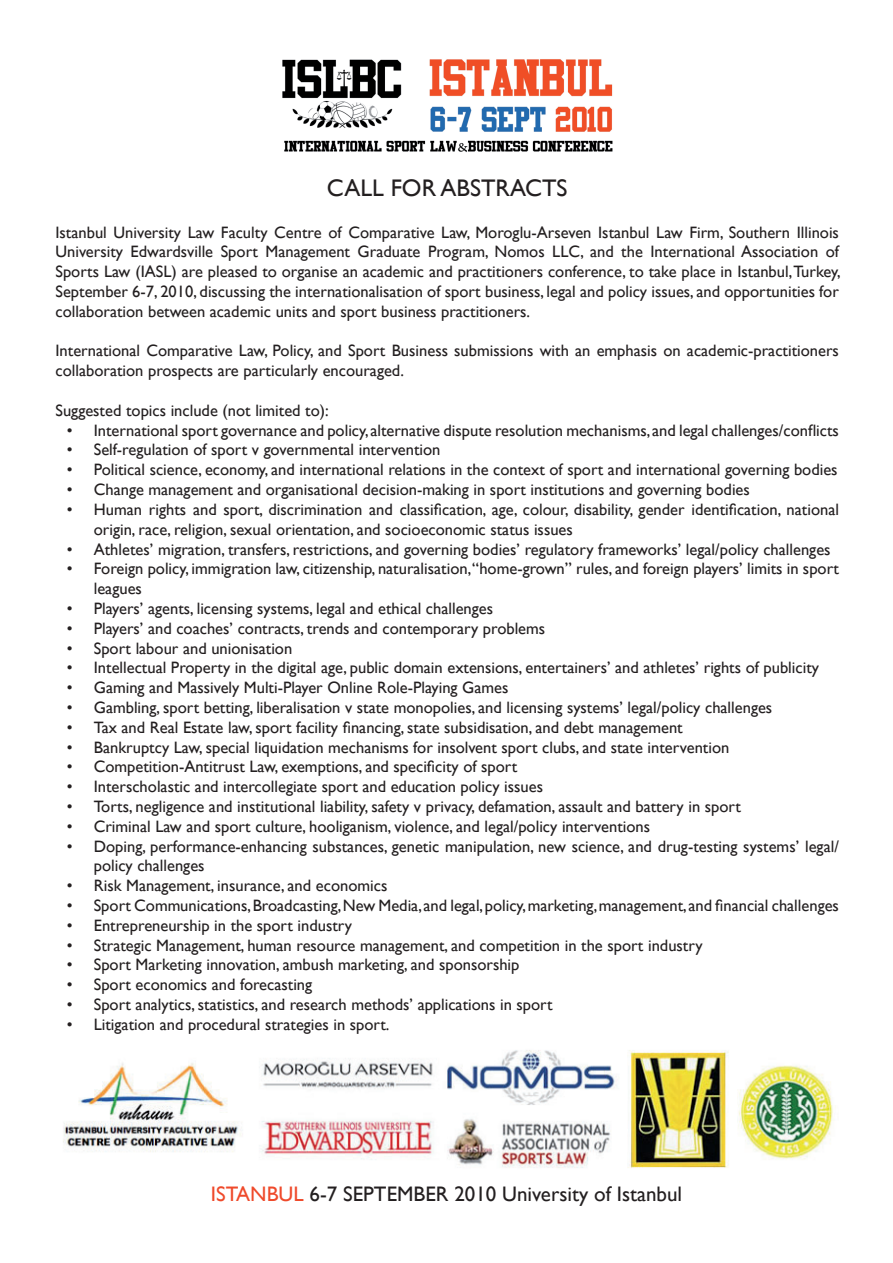
<style>
.page{position:relative;width:893px;height:1263px;background:#fff}
.page>*{position:absolute;margin:0;border:0;box-sizing:border-box;transform-origin:0 0}
.t1{font:24px "Gill Sans";color:#231f20}
.t2{font:21px "Gill Sans";color:#231f20}
.t3{font:16.5px/19.8px "Gill Sans";color:#231f20}
.s1{color:#ef4a2b}
</style>
<div class="page">
<img style="left:63px;top:1050px;width:773px;height:118px">
<img style="left:282px;top:59px;width:331px;height:94px">
<h1 class="t1" style="left:327px;top:174px;width:242px">CALL FOR ABSTRACTS</h1>
<p class="t3" style="left:56px;top:222px;width:787px;text-align:justify">Istanbul University Law Faculty Centre of Comparative Law, Moroglu-Arseven Istanbul Law Firm, Southern Illinois University Edwardsville Sport Management Graduate Program, Nomos LLC, and the International Association of Sports Law (IASL) are pleased to organise an academic and practitioners conference, to take place in Istanbul, Turkey, September 6-7, 2010, discussing the internationalisation of sport business, legal and policy issues, and opportunities for collaboration between academic units and sport business practitioners.</p>
<p class="t3" style="left:56px;top:341px;width:785px">International Comparative Law, Policy, and Sport Business submissions with an emphasis on academic-practitioners collaboration prospects are particularly encouraged.</p>
<p class="t3" style="left:56px;top:400px;width:275px">Suggested topics include (not limited to):</p>
<p class="t3" style="left:67px;top:420px;width:774px">• International sport governance and policy,alternative dispute resolution mechanisms,and legal challenges/conflicts</p>
<p class="t3" style="left:67px;top:440px;width:375px">• Self-regulation of sport v governmental intervention</p>
<p class="t3" style="left:67px;top:460px;width:772px">• Political science, economy, and international relations in the context of sport and international governing bodies</p>
<p class="t3" style="left:67px;top:479px;width:685px">• Change management and organisational decision-making in sport institutions and governing bodies</p>
<p class="t3" style="left:94px;top:499px;width:747px;text-indent:-27px">• Human rights and sport, discrimination and classification, age, colour, disability, gender identification, national origin, race, religion, sexual orientation, and socioeconomic status issues</p>
<p class="t3" style="left:67px;top:539px;width:765px">• Athletes’ migration, transfers, restrictions, and governing bodies’ regulatory frameworks’ legal/policy challenges</p>
<p class="t3" style="left:94px;top:559px;width:747px;text-indent:-27px">• Foreign policy, immigration law, citizenship, naturalisation,“home-grown” rules, and foreign players’ limits in sport leagues</p>
<p class="t3" style="left:67px;top:598px;width:428px">• Players’ agents, licensing systems, legal and ethical challenges</p>
<p class="t3" style="left:67px;top:618px;width:480px">• Players’ and coaches’ contracts, trends and contemporary problems</p>
<p class="t3" style="left:67px;top:638px;width:227px">• Sport labour and unionisation</p>
<p class="t3" style="left:67px;top:658px;width:754px">• Intellectual Property in the digital age, public domain extensions, entertainers’ and athletes’ rights of publicity</p>
<p class="t3" style="left:67px;top:677px;width:443px">• Gaming and Massively Multi-Player Online Role-Playing Games</p>
<p class="t3" style="left:67px;top:697px;width:707px">• Gambling, sport betting, liberalisation v state monopolies, and licensing systems’ legal/policy challenges</p>
<p class="t3" style="left:67px;top:717px;width:617px">• Tax and Real Estate law, sport facility financing, state subsidisation, and debt management</p>
<p class="t3" style="left:67px;top:737px;width:664px">• Bankruptcy Law, special liquidation mechanisms for insolvent sport clubs, and state intervention</p>
<p class="t3" style="left:67px;top:757px;width:452px">• Competition-Antitrust Law, exemptions, and specificity of sport</p>
<p class="t3" style="left:67px;top:776px;width:478px">• Interscholastic and intercollegiate sport and education policy issues</p>
<p class="t3" style="left:67px;top:796px;width:676px">• Torts, negligence and institutional liability, safety v privacy, defamation, assault and battery in sport</p>
<p class="t3" style="left:67px;top:816px;width:585px">• Criminal Law and sport culture, hooliganism, violence, and legal/policy interventions</p>
<p class="t3" style="left:94px;top:836px;width:747px;text-indent:-27px">• Doping, performance-enhancing substances, genetic manipulation, new science, and drug-testing systems’ legal/ policy challenges</p>
<p class="t3" style="left:67px;top:875px;width:322px">• Risk Management, insurance, and economics</p>
<p class="t3" style="left:67px;top:895px;width:774px">• Sport Communications,Broadcasting,New Media,and legal,policy,marketing,management,and financial challenges</p>
<p class="t3" style="left:67px;top:915px;width:287px">• Entrepreneurship in the sport industry</p>
<p class="t3" style="left:67px;top:935px;width:637px">• Strategic Management, human resource management, and competition in the sport industry</p>
<p class="t3" style="left:67px;top:955px;width:454px">• Sport Marketing innovation, ambush marketing, and sponsorship</p>
<p class="t3" style="left:67px;top:974px;width:247px">• Sport economics and forecasting</p>
<p class="t3" style="left:67px;top:994px;width:487px">• Sport analytics, statistics, and research methods’ applications in sport</p>
<p class="t3" style="left:67px;top:1014px;width:324px">• Litigation and procedural strategies in sport.</p>
<p class="t2" style="left:211px;top:1181px;width:473px"><span class="s1">ISTANBUL</span> 6-7 SEPTEMBER 2010 University of Istanbul</p>
</div>
